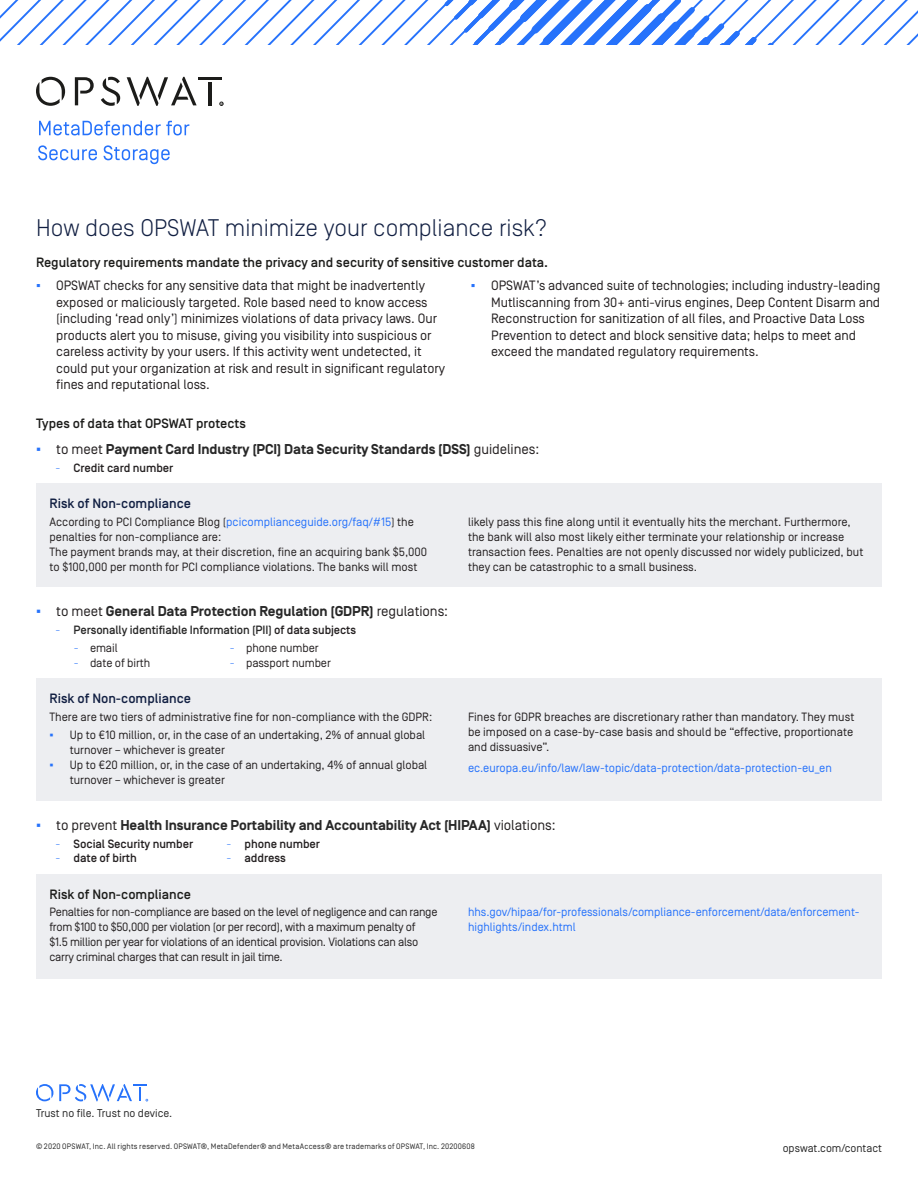
<style>
.page{position:relative;width:918px;height:1188px;background:#fff}
.page>*{position:absolute;margin:0;border:0;box-sizing:border-box;transform-origin:0 0}
.heading2{font:300 24px "Simplon Norm";color:#111f42}
.t1{font:700 14.25px "Simplon Norm";letter-spacing:-.005em;color:#282828}
.t2{font:13.5px/16.5px "Simplon Norm";letter-spacing:-.005em;color:#231f20}
.heading_sidebar_tabl{font:500 13.5px "Simplon Norm";color:#1c1c1a}
.heading_sidebar_tabl-2{font:500 13.5px "Simplon Norm";color:#111f42}
.p3_small{font:12px/15px "Simplon Norm";color:#231f20}
.p3_small-2{font:12px/15px "Simplon Norm";letter-spacing:-.02em;color:#231f20}
.p3_small-3{font:12px/15px "Simplon Norm";color:#2672fb}
.t3{font:500 12px "Simplon Norm";letter-spacing:-.005em;color:#231f20}
.t4{font:500 12px "Simplon Norm";letter-spacing:-.01em;color:#282828}
.t5{font:11.25px "Simplon Norm";color:#282828}
.t6{font:7.8px "Simplon Norm";letter-spacing:.02em;color:#282828}
.s1{font-family:"Arial";color:#2672fb}
.s2{font-family:"Arial";font-weight:400;color:#2672fb}
.s3{font-weight:400;color:#231f20}
.s4{font-weight:300;color:#2672fb}
.s5{color:#2672fb}
.s6{color:#231f20}
</style>
<div class="page">
<svg style="left:0;top:0;width:918px;height:45px"></svg>
<svg style="left:36px;top:1084px;width:112px;height:17px"></svg>
<div style="left:36px;top:483px;width:846px;height:103px;background:#edeef1"></div>
<div style="left:36px;top:678px;width:846px;height:122px;background:#edeef1"></div>
<div style="left:36px;top:874px;width:846px;height:104px;background:#edeef1"></div>
<svg style="left:36px;top:77px;width:29px;height:29px"></svg>
<svg style="left:75px;top:77px;width:19px;height:28px"></svg>
<svg style="left:101px;top:77px;width:19px;height:29px"></svg>
<svg style="left:127px;top:77px;width:70px;height:29px"></svg>
<hr style="left:198px;top:77px;width:23px;height:3px;background:#1c1c1a">
<hr style="left:208px;top:82px;width:4px;height:23px;background:#1c1c1a">
<svg style="left:219px;top:102px;width:5px;height:4px"></svg>
<svg style="left:39px;top:121px;width:150px;height:14px"></svg>
<svg style="left:38px;top:145px;width:59px;height:15px"></svg>
<svg style="left:104px;top:145px;width:66px;height:19px"></svg>
<p class="heading2" style="left:36px;top:215px;width:513px">How does OPSWAT minimize your compliance risk?</p>
<p class="heading_sidebar_tabl" style="left:36px;top:255px;width:514px">Regulatory requirements mandate the privacy and security of sensitive customer data.</p>
<p class="t2" style="left:56px;top:277px;width:390px;text-indent:-20px"><span class="s1">▪</span> OPSWAT checks for any sensitive data that might be inadvertently exposed or maliciously targeted. Role based need to know access (including ‘read only’) minimizes violations of data privacy laws. Our products alert you to misuse, giving you visibility into suspicious or careless activity by your users. If this activity went undetected, it could put your organization at risk and result in significant regulatory fines and reputational loss.</p>
<p class="t2" style="left:491px;top:277px;width:391px;text-indent:-20px"><span class="s1">▪</span> OPSWAT’s advanced suite of technologies; including industry-leading Mutliscanning from 30+ anti-virus engines, Deep Content Disarm and Reconstruction for sanitization of all files, and Proactive Data Loss Prevention to detect and block sensitive data; helps to meet and exceed the mandated regulatory requirements.</p>
<p class="heading_sidebar_tabl" style="left:36px;top:416px;width:211px">Types of data that OPSWAT protects</p>
<p class="t1" style="left:36px;top:441px;width:505px"><span class="s2">▪</span> <span class="s3">to meet</span> Payment Card Industry (PCI) Data Security Standards (DSS) <span class="s3">guidelines:</span></p>
<p class="t3" style="left:56px;top:461px;width:119px"><span class="s4">-</span> Credit card number</p>
<p class="heading_sidebar_tabl-2" style="left:50px;top:496px;width:143px">Risk of Non-compliance</p>
<p class="p3_small" style="left:50px;top:514px;width:379px">According to PCI Compliance Blog (<span class="s5">pcicomplianceguide.org/faq/#15</span>) the penalties for non-compliance are:<br>The payment brands may, at their discretion, fine an acquiring bank $5,000 to $100,000 per month for PCI compliance violations. The banks will most</p>
<p class="p3_small" style="left:468px;top:514px;width:397px">likely pass this fine along until it eventually hits the merchant. Furthermore, the bank will also most likely either terminate your relationship or increase transaction fees. Penalties are not openly discussed nor widely publicized, but they can be catastrophic to a small business.</p>
<p class="t1" style="left:36px;top:603px;width:414px"><span class="s2">▪</span> <span class="s3">to meet</span> General Data Protection Regulation (GDPR) <span class="s3">regulations:</span></p>
<p class="t4" style="left:56px;top:623px;width:302px"><span class="s4">-</span> Personally identifiable Information (PII) <span class="s6">of data subjects</span></p>
<p class="p3_small" style="left:74px;top:641px;width:45px"><span class="s4">-</span> email</p>
<p class="p3_small" style="left:74px;top:655px;width:78px"><span class="s4">-</span> date of birth</p>
<p class="p3_small" style="left:230px;top:641px;width:90px"><span class="s4">-</span> phone number</p>
<p class="p3_small" style="left:230px;top:655px;width:102px"><span class="s4">-</span> passport number</p>
<p class="heading_sidebar_tabl-2" style="left:50px;top:691px;width:143px">Risk of Non-compliance</p>
<p class="p3_small" style="left:50px;top:709px;width:384px">There are two tiers of administrative fine for non-compliance with the GDPR:</p>
<p class="p3_small" style="left:70px;top:728px;width:357px;text-indent:-20px"><span class="s1">▪</span> Up to €10 million, or, in the case of an undertaking, 2% of annual global turnover – whichever is greater</p>
<p class="p3_small" style="left:70px;top:758px;width:359px;text-indent:-20px"><span class="s1">▪</span> Up to €20 million, or, in the case of an undertaking, 4% of annual global turnover – whichever is greater</p>
<p class="p3_small" style="left:468px;top:709px;width:388px;text-align:justify">Fines for GDPR breaches are discretionary rather than mandatory. They must be imposed on a case-by-case basis and should be “effective, proportionate and dissuasive”.</p>
<p class="p3_small-3" style="left:468px;top:760px;width:365px">ec.europa.eu/info/law/law-topic/data-protection/data-protection-eu_en</p>
<p class="t1" style="left:36px;top:817px;width:521px"><span class="s2">▪</span> <span class="s3">to prevent</span> Health Insurance Portability and Accountability Act (HIPAA) <span class="s3">violations:</span></p>
<p class="t3" style="left:56px;top:837px;width:139px"><span class="s4">-</span> Social Security number</p>
<p class="t3" style="left:56px;top:852px;width:83px"><span class="s4">-</span> date of birth</p>
<p class="t3" style="left:226px;top:837px;width:95px"><span class="s4">-</span> phone number</p>
<p class="t3" style="left:226px;top:852px;width:61px"><span class="s4">-</span> address</p>
<p class="heading_sidebar_tabl" style="left:50px;top:887px;width:143px">Risk of Non-compliance</p>
<p class="p3_small-2" style="left:50px;top:905px;width:390px">Penalties for non-compliance are based on the level of negligence and can range from $100 to $50,000 per violation (or per record), with a maximum penalty of<br>$1.5 million per year for violations of an identical provision. Violations can also carry criminal charges that can result in jail time.</p>
<p class="p3_small-3" style="left:468px;top:905px;width:393px">hhs.gov/hipaa/for-professionals/compliance-enforcement/data/enforcement&shy;highlights/index.html</p>
<p class="t5" style="left:36px;top:1107px;width:138px">Trust no file. Trust no device.</p>
<p class="t6" style="left:36px;top:1143px;width:440px">© 2020 OPSWAT, Inc. All rights reserved. OPSWAT®, MetaDefender® and MetaAccess® are trademarks of OPSWAT, Inc. 20200608</p>
<p class="t5" style="left:783px;top:1142px;width:101px">opswat.com/contact</p>
</div>
